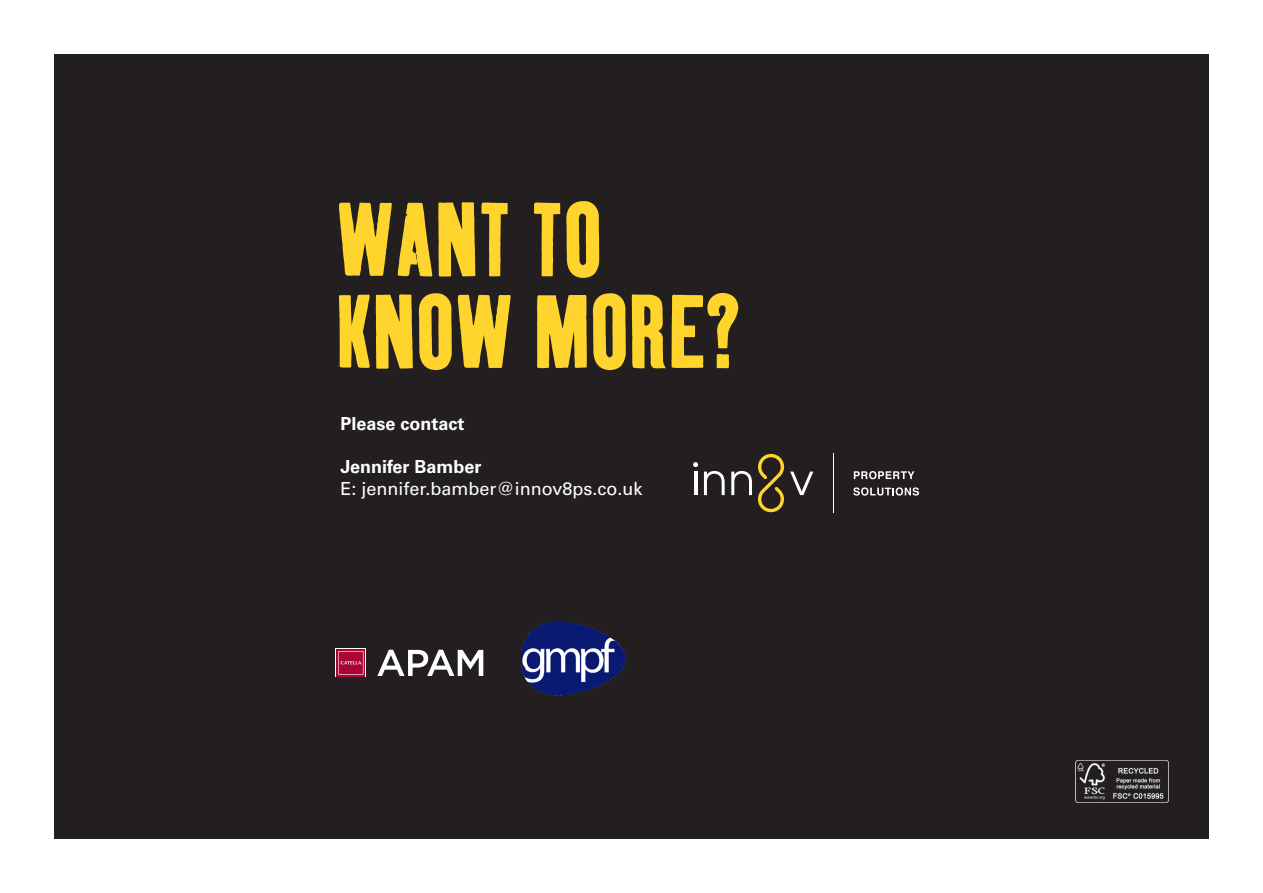
<style>
.page{position:relative;width:1263px;height:893px;background:#fff}
.page>*{position:absolute;margin:0;border:0;box-sizing:border-box;transform-origin:0 0}
.t1{font:101.1px/92.1px "Kipp No 1";color:#ffd42c}
.t2{font:18px "Univers LT Std";color:#fff}
.t3{font:700 18px "Univers LT Std";color:#fff}
</style>
<div class="page">
<div style="left:54px;top:54px;width:1155px;height:785px;background:#231f20"></div>
<hr style="left:833px;top:454px;width:1px;height:59px;background:#fff">
<svg style="left:693px;top:462px;width:5px;height:5px"></svg>
<hr style="left:694px;top:472px;width:3px;height:23px;background:#fff">
<svg style="left:704px;top:471px;width:21px;height:24px"></svg>
<svg style="left:731px;top:453px;width:82px;height:59px"></svg>
<svg style="left:854px;top:471px;width:60px;height:8px"></svg>
<svg style="left:853px;top:487px;width:66px;height:9px"></svg>
<svg style="left:377px;top:650px;width:106px;height:26px"></svg>
<svg style="left:336px;top:648px;width:30px;height:29px"></svg>
<svg style="left:337px;top:649px;width:28px;height:27px"></svg>
<svg style="left:338px;top:651px;width:25px;height:24px"></svg>
<img style="left:483px;top:621px;width:143px;height:75px">
<img style="left:1076px;top:760px;width:92px;height:42px">
<h1 class="t1" style="left:336px;top:191px;width:405px">WANT TO<br>KNOW MORE?</h1>
<p class="t3" style="left:340px;top:413px;width:126px">Please contact</p>
<p class="t3" style="left:340px;top:456px;width:143px">Jennifer Bamber</p>
<p class="t2" style="left:340px;top:478px;width:304px">E: jennifer.bamber@innov8ps.co.uk</p>
</div>
